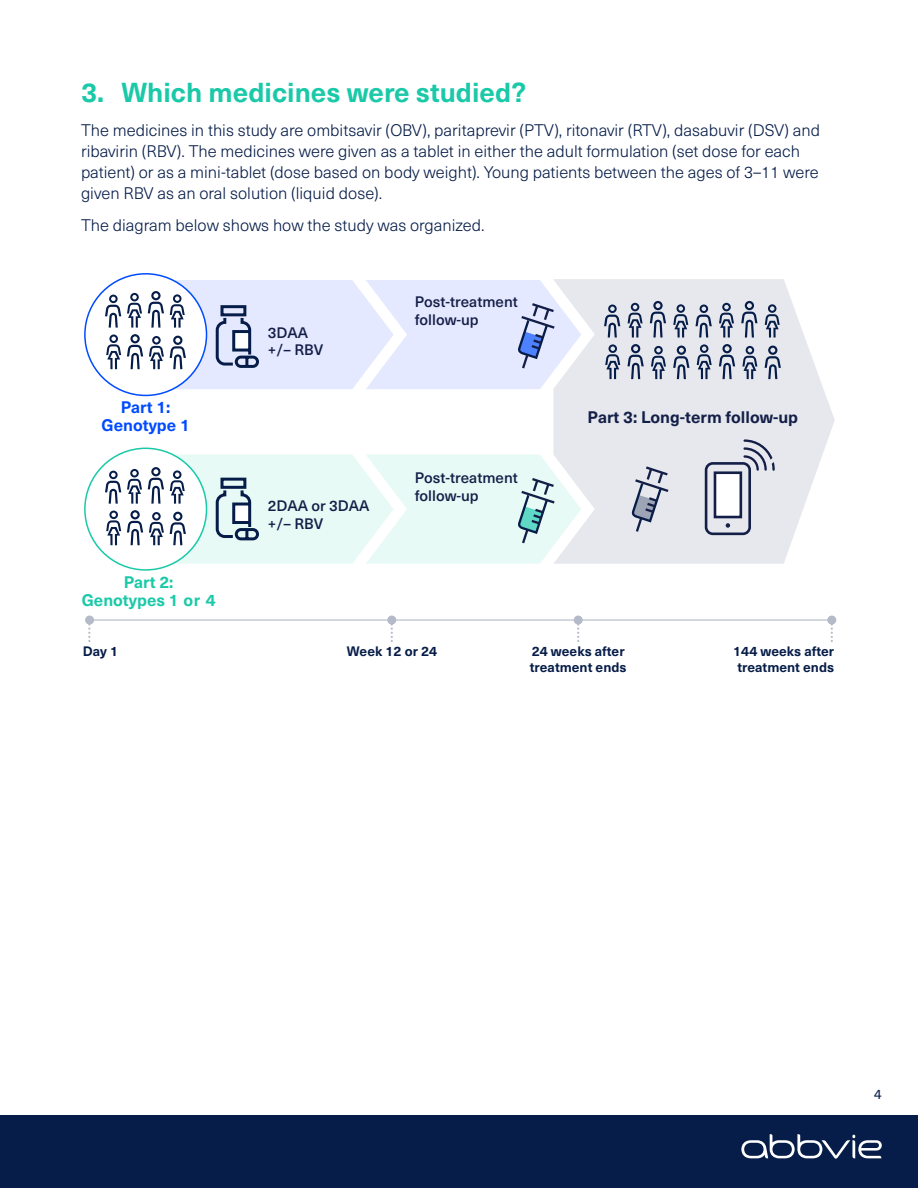
<style>
.page{position:relative;width:918px;height:1188px;background:#fff}
.page>*{position:absolute;margin:0;border:0;box-sizing:border-box;transform-origin:0 0}
.t1{font:700 27px "Neue Haas Unica Pro";color:#1ac9a8}
.t2{font:300 16.5px/21px "Neue Haas Unica Pro";color:#071d49}
.t3{font:700 16.5px "Neue Haas Unica Pro";color:#141f48}
.t4{font:700 16.5px/18px "Neue Haas Unica Pro";color:#1ac9a8;text-align:center}
.t5{font:700 16.5px/18px "Neue Haas Unica Pro";color:#004bff;text-align:center}
.t6{font:500 15px/18px "Neue Haas Unica Pro";color:#141f48}
.t7{font:700 13.5px/16.2px "Neue Haas Unica Pro";color:#071d49}
.t8{font:13.5px "Neue Haas Unica Pro";color:#071d49}
</style>
<div class="page">
<div style="left:85px;top:616px;width:9px;height:9px;background:#b4bac8;border-radius:50%"></div>
<div style="left:387px;top:616px;width:9px;height:9px;background:#b4bac8;border-radius:50%"></div>
<div style="left:574px;top:616px;width:9px;height:9px;background:#b4bac8;border-radius:50%"></div>
<div style="left:827px;top:616px;width:9px;height:9px;background:#b4bac8;border-radius:50%"></div>
<svg style="left:581px;top:279px;width:254px;height:285px;background:#e9eaef"></svg>
<hr style="left:87px;top:619px;width:744px;height:2px;background:#b4bac8">
<svg style="left:88px;top:624px;width:2px;height:18px"></svg>
<svg style="left:391px;top:625px;width:2px;height:17px"></svg>
<svg style="left:577px;top:625px;width:2px;height:17px"></svg>
<svg style="left:831px;top:625px;width:2px;height:17px"></svg>
<svg style="left:631px;top:466px;width:37px;height:66px;background:#b5bac8"></svg>
<svg style="left:651px;top:346px;width:15px;height:33px"></svg>
<svg style="left:605px;top:344px;width:15px;height:35px"></svg>
<svg style="left:628px;top:303px;width:15px;height:34px"></svg>
<svg style="left:627px;top:344px;width:17px;height:35px"></svg>
<svg style="left:650px;top:301px;width:16px;height:36px"></svg>
<svg style="left:673px;top:304px;width:15px;height:33px"></svg>
<svg style="left:673px;top:346px;width:16px;height:33px"></svg>
<svg style="left:604px;top:305px;width:16px;height:32px"></svg>
<svg style="left:742px;top:346px;width:15px;height:33px"></svg>
<svg style="left:697px;top:344px;width:15px;height:35px"></svg>
<svg style="left:719px;top:303px;width:15px;height:34px"></svg>
<svg style="left:719px;top:344px;width:16px;height:35px"></svg>
<svg style="left:741px;top:301px;width:17px;height:36px"></svg>
<svg style="left:765px;top:304px;width:15px;height:33px"></svg>
<svg style="left:765px;top:346px;width:16px;height:33px"></svg>
<svg style="left:696px;top:305px;width:16px;height:32px"></svg>
<svg style="left:84px;top:273px;width:497px;height:298px"></svg>
<svg style="left:743px;top:439px;width:32px;height:32px"></svg>
<div style="left:705px;top:462px;width:46px;height:73px;border:3px solid #141f48;border-radius:7px"></div>
<div style="left:714px;top:471px;width:28px;height:47px;background:#fff;border:3px solid #141f48"></div>
<svg style="left:726px;top:523px;width:4px;height:5px"></svg>
<div style="left:0;top:1115px;width:918px;height:73px;background:#071d49"></div>
<svg style="left:741px;top:1134px;width:141px;height:25px"></svg>
<h1 class="t1" style="left:81px;top:76px;width:447px">3. Which medicines were studied?</h1>
<p class="t2" style="left:81px;top:120px;width:741px">The medicines in this study are ombitsavir (OBV), paritaprevir (PTV), ritonavir (RTV), dasabuvir (DSV) and ribavirin (RBV). The medicines were given as a tablet in either the adult formulation (set dose for each patient) or as a mini-tablet (dose based on body weight). Young patients between the ages of 3–11 were given RBV as an oral solution (liquid dose).</p>
<p class="t2" style="left:81px;top:215px;width:405px">The diagram below shows how the study was organized.</p>
<p class="t5" style="left:101px;top:399px;width:90px">Part 1:<br>Genotype 1</p>
<p class="t4" style="left:82px;top:573px;width:136px">Part 2:<br>Genotypes 1 or 4</p>
<p class="t6" style="left:268px;top:323px;width:57px">3DAA +/– RBV</p>
<p class="t6" style="left:415px;top:292px;width:105px">Post-treatment follow-up</p>
<p class="t6" style="left:268px;top:497px;width:103px">2DAA or 3DAA +/– RBV</p>
<p class="t6" style="left:415px;top:469px;width:105px">Post-treatment follow-up</p>
<p class="t3" style="left:588px;top:407px;width:212px">Part 3: Long-term follow-up</p>
<p class="t7" style="left:83px;top:643px;width:37px">Day 1</p>
<p class="t7" style="left:530px;top:643px;width:98px">24 weeks after treatment ends</p>
<p class="t7" style="left:733px;top:643px;width:103px;text-align:center">144 weeks after treatment ends</p>
<p class="t7" style="left:347px;top:643px;width:92px">Week 12 or 24</p>
<p class="t8" style="left:874px;top:1086px;width:9px">4</p>
</div>
